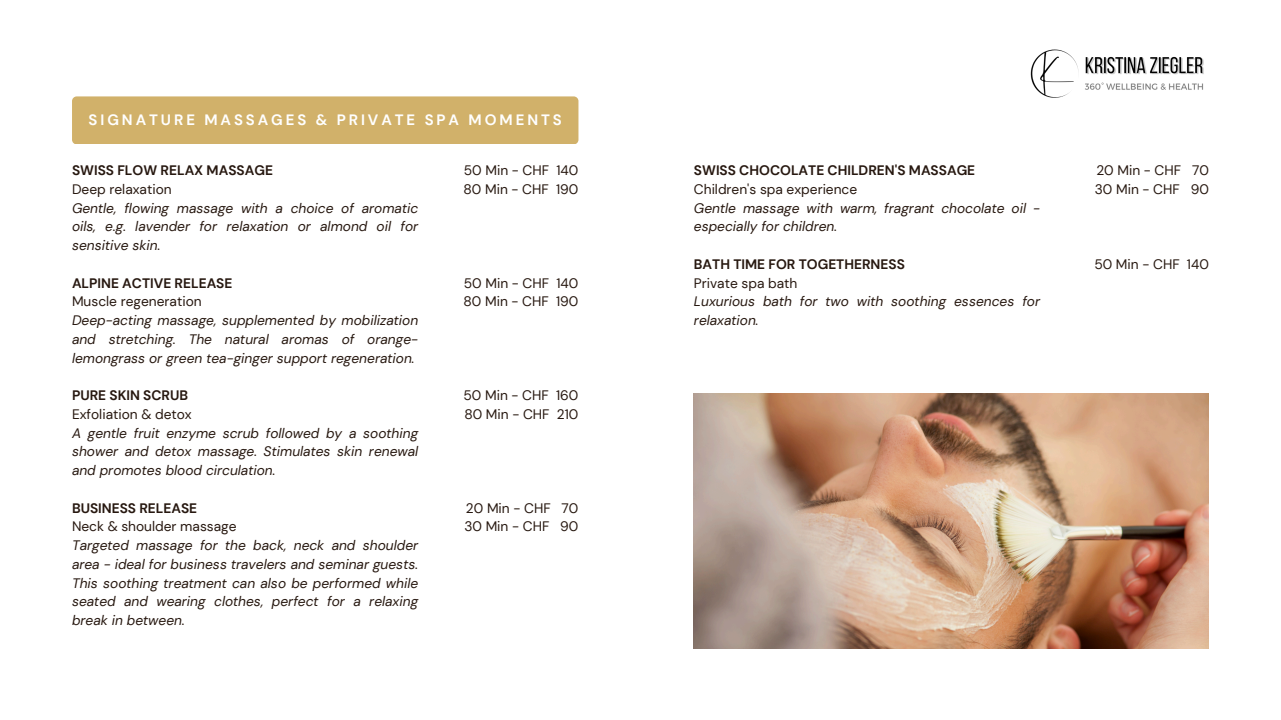
<style>
.page{position:relative;width:1281px;height:720px;background:#fff}
.page>*{position:absolute;margin:0;border:0;box-sizing:border-box;transform-origin:0 0}
.t1{font:700 15px "DM Sans";letter-spacing:.195em;color:#fff}
.t2{font:italic 13.75px/18.8px "DM Sans";color:#271810;text-align:justify}
.t3{font:13.75px "DM Sans";color:#271810}
.t4{font:700 13.75px "DM Sans";color:#271810}
</style>
<div class="page">
<div style="left:72px;top:96px;width:506px;height:48px;background:#d1b16a;border-radius:5px"></div>
<img style="left:1030px;top:49px;width:174px;height:49px">
<img style="left:694px;top:393px;width:514px;height:255px">
<p class="t1" style="left:89px;top:111px;width:475px">SIGNATURE MASSAGES &amp; PRIVATE SPA MOMENTS</p>
<h1 class="t4" style="left:72px;top:161px;width:202px">SWISS FLOW RELAX MASSAGE</h1>
<p class="t3" style="left:72px;top:180px;width:101px">Deep relaxation</p>
<p class="t2" style="left:72px;top:198px;width:348px">Gentle, flowing massage with a choice of aromatic oils, e.g. lavender for relaxation or almond oil for sensitive skin.</p>
<p class="t4" style="left:72px;top:274px;width:162px">ALPINE ACTIVE RELEASE</p>
<p class="t3" style="left:72px;top:293px;width:131px">Muscle regeneration</p>
<p class="t2" style="left:72px;top:311px;width:348px">Deep-acting massage, supplemented by mobilization and stretching. The natural aromas of orange&shy;lemongrass or green tea-ginger support regeneration.</p>
<p class="t4" style="left:72px;top:386px;width:118px">PURE SKIN SCRUB</p>
<p class="t3" style="left:72px;top:405px;width:121px">Exfoliation &amp; detox</p>
<p class="t2" style="left:72px;top:423px;width:348px">A gentle fruit enzyme scrub followed by a soothing shower and detox massage. Stimulates skin renewal and promotes blood circulation.</p>
<p class="t4" style="left:72px;top:499px;width:127px">BUSINESS RELEASE</p>
<p class="t3" style="left:72px;top:518px;width:166px">Neck &amp; shoulder massage</p>
<p class="t2" style="left:72px;top:536px;width:348px">Targeted massage for the back, neck and shoulder area - ideal for business travelers and seminar guests.<br>This soothing treatment can also be performed while seated and wearing clothes, perfect for a relaxing break in between.</p>
<p class="t3" style="left:464px;top:161px;width:116px">50 Min - CHF 140</p>
<p class="t3" style="left:463px;top:180px;width:116px">80 Min - CHF 190</p>
<p class="t3" style="left:464px;top:274px;width:116px">50 Min - CHF 140</p>
<p class="t3" style="left:463px;top:293px;width:116px">80 Min - CHF 190</p>
<p class="t3" style="left:463px;top:386px;width:116px">50 Min - CHF 160</p>
<p class="t3" style="left:464px;top:405px;width:116px">80 Min - CHF 210</p>
<p class="t3" style="left:466px;top:499px;width:114px">20 Min - CHF 70</p>
<p class="t3" style="left:464px;top:518px;width:116px">30 Min - CHF 90</p>
<p class="t4" style="left:694px;top:161px;width:283px">SWISS CHOCOLATE CHILDREN'S MASSAGE</p>
<p class="t3" style="left:694px;top:180px;width:165px">Children's spa experience</p>
<p class="t2" style="left:694px;top:198px;width:348px">Gentle massage with warm, fragrant chocolate oil - especially for children.</p>
<p class="t4" style="left:694px;top:255px;width:212px">BATH TIME FOR TOGETHERNESS</p>
<p class="t3" style="left:694px;top:274px;width:105px">Private spa bath</p>
<p class="t2" style="left:694px;top:292px;width:348px">Luxurious bath for two with soothing essences for relaxation.</p>
<p class="t3" style="left:1096px;top:161px;width:114px">20 Min - CHF 70</p>
<p class="t3" style="left:1095px;top:180px;width:116px">30 Min - CHF 90</p>
<p class="t3" style="left:1094px;top:255px;width:116px">50 Min - CHF 140</p>
</div>
